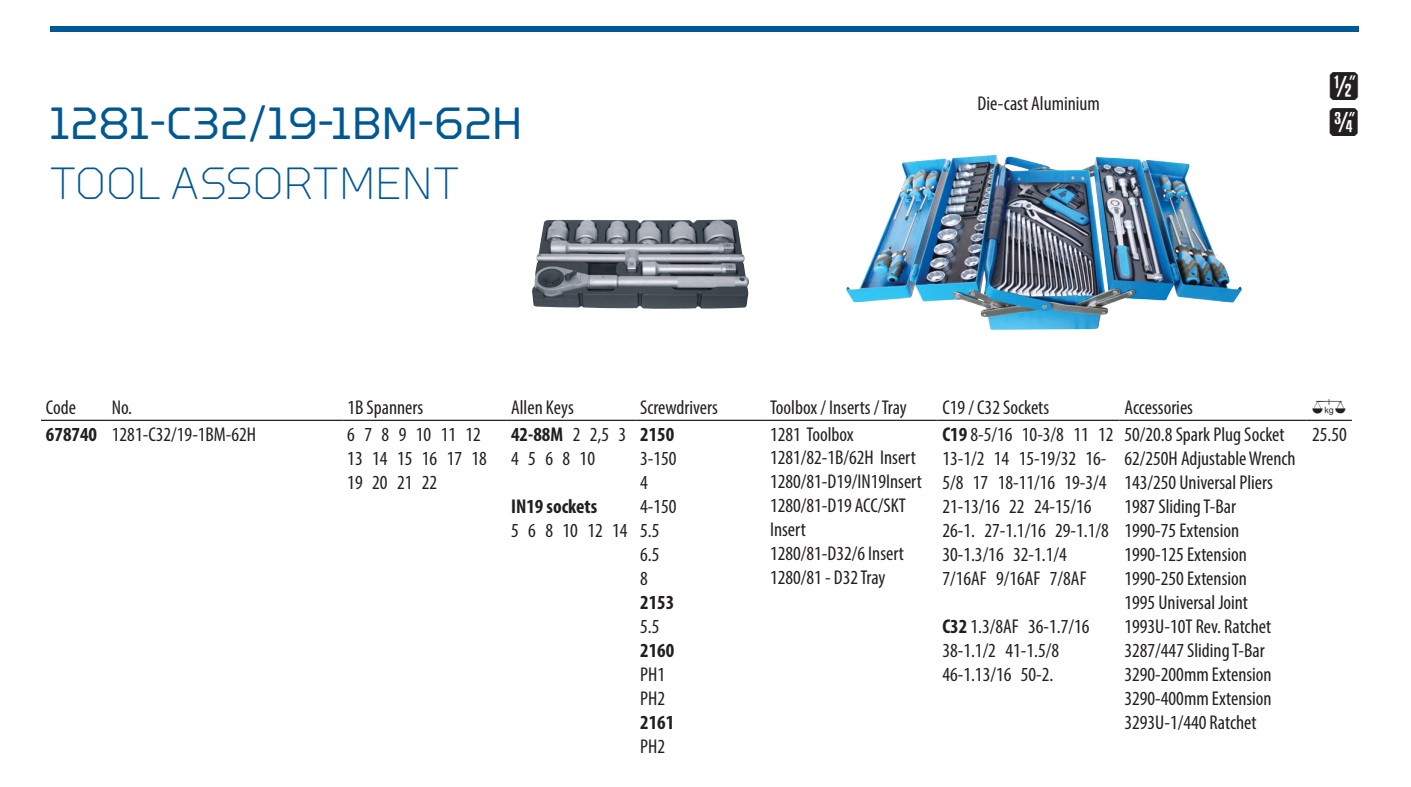
<style>
.page{position:relative;width:1411px;height:787px;background:#fff}
.page>*{position:absolute;margin:0;border:0;box-sizing:border-box;transform-origin:0 0}
.t1{font:45px "GEDORE Type";color:#005894}
.t2{font:300 45px "GEDORE Type";letter-spacing:-.005em;color:#005894}
.t3{font:35px/36px "Gedore";color:#231f20}
.t4{font:condensed 20px/24px "Myriad Pro";color:#231f20}
.t5{font:700 condensed 20px "Myriad Pro";color:#231f20}
.t6{font:20px "Gedore";color:#231f20}
.s1{font-weight:700}
</style>
<div class="page">
<div style="left:50px;top:27px;width:1308px;height:5px;background:#005894"></div>
<img style="left:846px;top:155px;width:396px;height:175px">
<img style="left:532px;top:219px;width:216px;height:90px">
<hr style="left:41px;top:420px;width:66px;height:1px;background:#231f20">
<hr style="left:107px;top:420px;width:235px;height:1px;background:#231f20">
<hr style="left:342px;top:420px;width:164px;height:1px;background:#231f20">
<hr style="left:506px;top:420px;width:129px;height:1px;background:#231f20">
<hr style="left:635px;top:420px;width:130px;height:1px;background:#231f20">
<hr style="left:765px;top:420px;width:172px;height:1px;background:#231f20">
<hr style="left:937px;top:420px;width:182px;height:1px;background:#231f20">
<hr style="left:1119px;top:420px;width:187px;height:1px;background:#231f20">
<hr style="left:1306px;top:420px;width:45px;height:1px;background:#231f20">
<h1 class="t1" style="left:50px;top:97px;width:474px">1281-C32/19-1BM-62H</h1>
<h1 class="t2" style="left:50px;top:158px;width:412px">TOOL ASSORTMENT</h1>
<p class="t4" style="left:977px;top:91px;width:124px">Die-cast Aluminium</p>
<h2 class="t3" style="left:1328px;top:70px;width:31px">d e</h2>
<p class="t4" style="left:46px;top:395px;width:31px">Code</p>
<p class="t4" style="left:112px;top:395px;width:22px">No.</p>
<p class="t4" style="left:347px;top:395px;width:77px">1B Spanners</p>
<p class="t4" style="left:511px;top:395px;width:64px">Allen Keys</p>
<p class="t4" style="left:640px;top:395px;width:79px">Screwdrivers</p>
<p class="t4" style="left:770px;top:395px;width:138px">Toolbox / Inserts / Tray</p>
<p class="t4" style="left:942px;top:395px;width:108px">C19 / C32 Sockets</p>
<p class="t4" style="left:1124px;top:395px;width:70px">Accessories</p>
<p class="t6" style="left:1311px;top:397px;width:36px">0</p>
<p class="t4" style="left:46px;top:422px;width:212px"><span class="s1">678740</span> 1281-C32/19-1BM-62H</p>
<p class="t4" style="left:347px;top:422px;width:141px">6 7 8 9 10 11 12<br>13 14 15 16 17 18<br>19 20 21 22</p>
<p class="t4" style="left:511px;top:422px;width:117px"><span class="s1">42-88M</span> 2 2,5 3<br>4 5 6 8 10</p>
<p class="t5" style="left:511px;top:494px;width:88px">IN19 sockets</p>
<p class="t4" style="left:511px;top:518px;width:118px">5 6 8 10 12 14</p>
<p class="t4" style="left:770px;top:422px;width:153px">1281 Toolbox<br>1281/82-1B/62H Insert<br>1280/81-D19/IN19Insert<br>1280/81-D19 ACC/SKT<br>Insert<br>1280/81-D32/6 Insert<br>1280/81 - D32 Tray</p>
<p class="t4" style="left:942px;top:422px;width:173px"><span class="s1">C19</span> 8-5/16 10-3/8 11 12<br>13-1/2 14 15-19/32 16-<br>5/8 17 18-11/16 19-3/4<br>21-13/16 22 24-15/16<br>26-1. 27-1.1/16 29-1.1/8<br>30-1.3/16 32-1.1/4<br>7/16AF 9/16AF 7/8AF</p>
<p class="t4" style="left:942px;top:614px;width:148px"><span class="s1">C32</span> 1.3/8AF 36-1.7/16<br>38-1.1/2 41-1.5/8<br>46-1.13/16 50-2.</p>
<p class="t4" style="left:1124px;top:422px;width:173px">50/20.8 Spark Plug Socket<br>62/250H Adjustable Wrench<br>143/250 Universal Pliers<br>1987 Sliding T-Bar<br>1990-75 Extension<br>1990-125 Extension<br>1990-250 Extension<br>1995 Universal Joint<br>1993U-10T Rev. Ratchet<br>3287/447 Sliding T-Bar<br>3290-200mm Extension<br>3290-400mm Extension<br>3293U-1/440 Ratchet</p>
<p class="t4" style="left:1311px;top:422px;width:36px">25.50</p>
<p class="t5" style="left:640px;top:422px;width:36px">2150</p>
<p class="t4" style="left:640px;top:446px;width:38px">3-150<br>4<br>4-150<br>5.5<br>6.5<br>8</p>
<p class="t5" style="left:640px;top:590px;width:36px">2153</p>
<p class="t4" style="left:640px;top:614px;width:21px">5.5</p>
<p class="t5" style="left:640px;top:638px;width:36px">2160</p>
<p class="t4" style="left:640px;top:662px;width:26px">PH1<br>PH2</p>
<p class="t5" style="left:640px;top:710px;width:36px">2161</p>
<p class="t4" style="left:640px;top:734px;width:26px">PH2</p>
</div>
